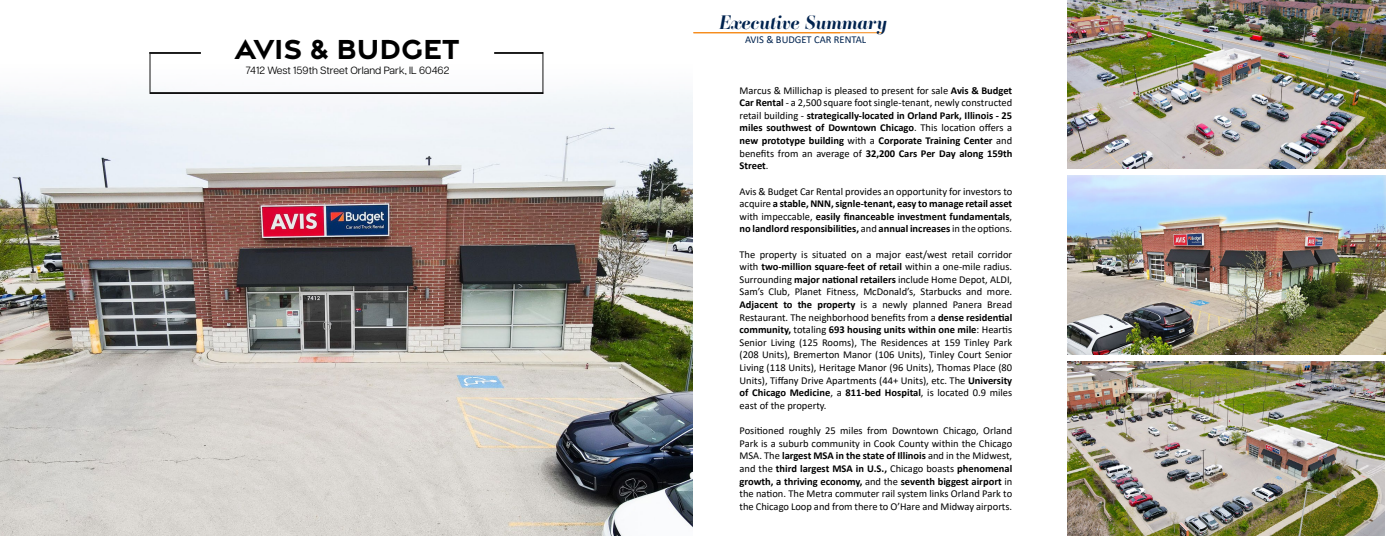
<style>
.page{position:relative;width:1386px;height:536px;background:#fff}
.page>*{position:absolute;margin:0;border:0;box-sizing:border-box;transform-origin:0 0}
.t1{font:700 29.75px "Gravesend Sans";color:#000}
.t2{font:italic 700 19.25px "Ambroise Std";color:#00234f}
.t3{font:10.5px/12.6px "Calibri";color:#000;text-align:justify}
.t4{font:700 10.5px/12.6px "Calibri";color:#000;text-align:justify}
.t5{font:10.5px "Articulat CF";color:#000}
.t6{font:10.5px "Calibri";color:#00234f}
.s1{font-weight:400}
.s2{font-weight:700}
</style>
<div class="page">
<img style="left:0;top:129px;width:693px;height:407px">
<hr style="left:693px;top:32px;width:190px;height:1px;background:#f68611">
<img style="left:1067px;top:176px;width:319px;height:178px">
<img style="left:1067px;top:361px;width:317px;height:175px">
<img style="left:1067px;top:0;width:319px;height:169px">
<div style="left:0;top:0;width:693px;height:129px;background:linear-gradient(to right,#fafbfd,#fbfcfd)"></div>
<hr style="left:149px;top:52px;width:52px;height:2px;background:#000">
<hr style="left:494px;top:52px;width:49px;height:2px;background:#000">
<hr style="left:150px;top:92px;width:393px;height:2px;background:#000">
<hr style="left:149px;top:54px;width:2px;height:40px;background:#000">
<hr style="left:542px;top:52px;width:2px;height:42px;background:#000">
<h1 class="t1" style="left:235px;top:29px;width:226px">AVIS &amp; BUDGET</h1>
<p class="t5" style="left:246px;top:63px;width:205px">7412 West 159th Street Orland Park, IL 60462</p>
<h2 class="t2" style="left:720px;top:10px;width:169px">Executive Summary</h2>
<p class="t6" style="left:745px;top:32px;width:123px">AVIS &amp; BUDGET CAR RENTAL</p>
<p class="t4" style="left:740px;top:84px;width:274px"><span class="s1">Marcus &amp; Millichap is pleased to present for sale</span> Avis &amp; Budget Car Rental <span class="s1">- a 2,500 square foot single-tenant, newly constructed retail building -</span> strategically-located in Orland Park, Illinois - 25 miles southwest of Downtown Chicago<span class="s1">. This location offers a </span>new prototype building <span class="s1">with a</span> Corporate Training Center <span class="s1">and benefits from an average of</span> 32,200 Cars Per Day along 159th Street<span class="s1">.</span></p>
<p class="t4" style="left:740px;top:184px;width:274px"><span class="s1">Avis &amp; Budget Car Rental provides an opportunity for investors to acquire</span> a stable, NNN, signle-tenant, easy to manage retail asset <span class="s1">with impeccable,</span> easily financeable investment fundamentals<span class="s1">, </span>no landlord responsibilities, <span class="s1">and</span> annual increases <span class="s1">in the options.</span></p>
<p class="t3" style="left:740px;top:247px;width:274px">The property is situated on a major east/west retail corridor with <span class="s2">two-million square-feet of retail</span> within a one-mile radius.<br>Surrounding <span class="s2">major national retailers</span> include Home Depot, ALDI, Sam’s Club, Planet Fitness, McDonald’s, Starbucks and more.<br><span class="s2">Adjacent to the property</span> is a newly planned Panera Bread Restaurant. The neighborhood benefits from a <span class="s2">dense residential community,</span> totaling <span class="s2">693 housing units within one mile</span>: Heartis Senior Living (125 Rooms), The Residences at 159 Tinley Park (208 Units), Bremerton Manor (106 Units), Tinley Court Senior Living (118 Units), Heritage Manor (96 Units), Thomas Place (80<br>Units), Tiffany Drive Apartments (44+ Units), etc. The <span class="s2">University of Chicago Medicine</span>, a <span class="s2">811-bed Hospital</span>, is located 0.9 miles east of the property.</p>
<p class="t3" style="left:740px;top:424px;width:274px">Positioned roughly 25 miles from Downtown Chicago, Orland Park is a suburb community in Cook County within the Chicago MSA. The <span class="s2">largest MSA in the state of Illinois</span> and in the Midwest, and the <span class="s2">third largest MSA in U.S.,</span> Chicago boasts <span class="s2">phenomenal growth, a thriving economy,</span> and the <span class="s2">seventh biggest airport</span> in the nation. The Metra commuter rail system links Orland Park to the Chicago Loop and from there to O’Hare and Midway airports.</p>
</div>
